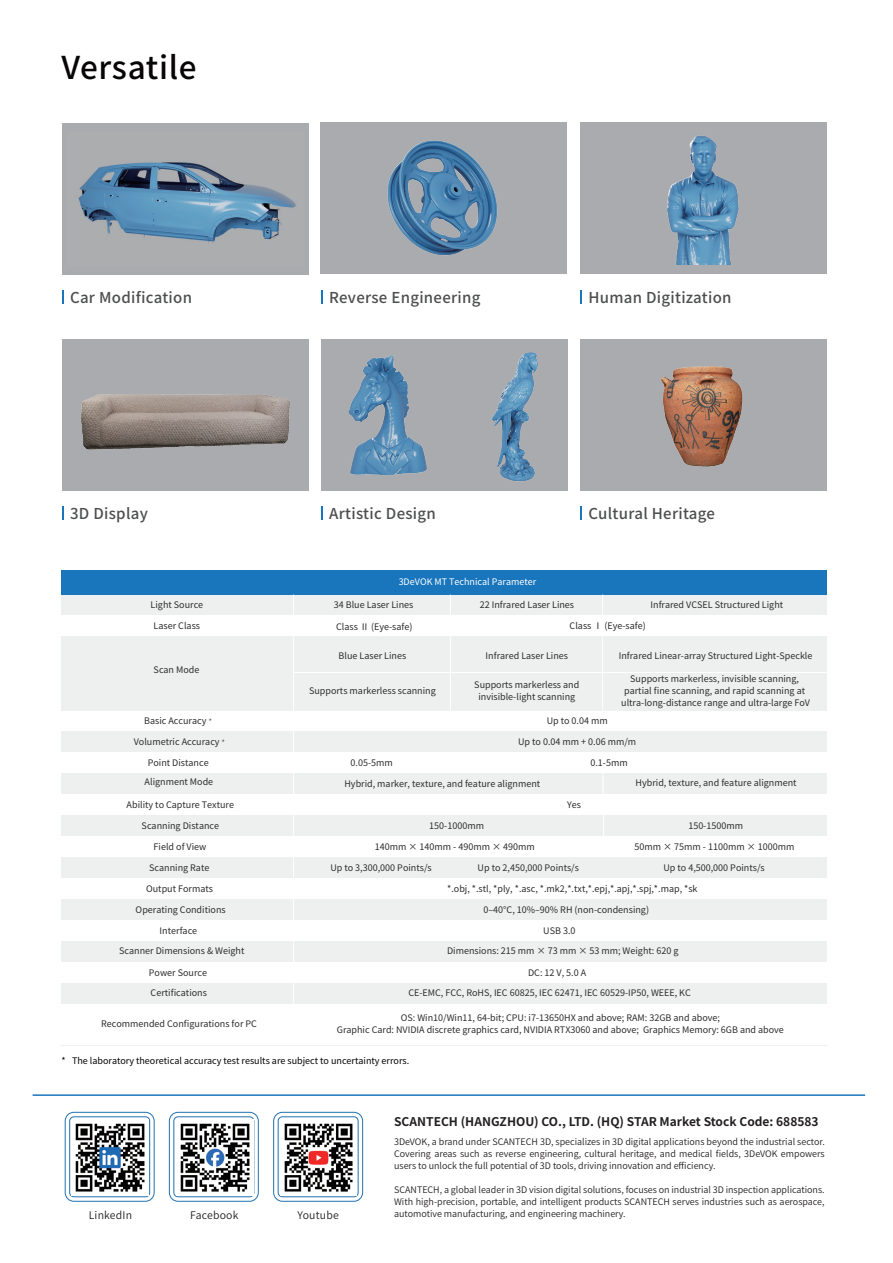
<style>
.page{position:relative;width:893px;height:1263px;background:#fff}
.page>*{position:absolute;margin:0;border:0;box-sizing:border-box;transform-origin:0 0}
.t1{font:500 31.5px "Source Han Sans CN";letter-spacing:.02em;color:#070505}
.t2{font:500 15px "Source Han Sans CN";letter-spacing:.02em;color:#4d4e4f}
.t3{font:700 12px "Source Han Sans CN";color:#231f20}
.t4{font:10.5px "Source Han Sans CN";letter-spacing:.02em;color:#231f20}
.t5{font:9px/12px "Source Han Sans CN";color:#2c2c2d;text-align:center}
.t6{font:9px/12px "Source Han Sans CN";color:#231f20;text-align:justify}
.t7{font:9px "Source Han Sans CN";color:#030303}
.t8{font:9px "Source Han Sans CN";color:#fff}
.s1{font-family:"Adobe Song Std";font-weight:300}
</style>
<div class="page">
<div style="left:580px;top:122px;width:247px;height:152px;background:#a9abae"></div>
<img style="left:32px;top:570px;width:202px;height:623px">
<div style="left:62px;top:123px;width:246px;height:151px;background:#a9abae"></div>
<div style="left:62px;top:339px;width:246px;height:152px;background:#a9abae"></div>
<svg style="left:62px;top:290px;width:2px;height:14px"></svg>
<svg style="left:321px;top:290px;width:2px;height:14px"></svg>
<svg style="left:580px;top:290px;width:2px;height:14px"></svg>
<svg style="left:62px;top:506px;width:2px;height:14px"></svg>
<svg style="left:321px;top:506px;width:2px;height:14px"></svg>
<svg style="left:580px;top:506px;width:2px;height:14px"></svg>
<img style="left:78px;top:162px;width:218px;height:81px">
<img style="left:567px;top:341px;width:260px;height:149px">
<img style="left:81px;top:394px;width:209px;height:56px">
<div style="left:62px;top:636px;width:765px;height:74px;background:#eef0f0"></div>
<div style="left:62px;top:594px;width:765px;height:21px;background:#eef0f0"></div>
<div style="left:62px;top:710px;width:765px;height:21px;background:#fff"></div>
<div style="left:62px;top:794px;width:765px;height:21px;background:#fff"></div>
<div style="left:62px;top:752px;width:765px;height:21px;background:#fff"></div>
<div style="left:62px;top:836px;width:765px;height:21px;background:#fff"></div>
<div style="left:62px;top:878px;width:765px;height:21px;background:#fff"></div>
<div style="left:62px;top:920px;width:765px;height:21px;background:#fff"></div>
<div style="left:62px;top:962px;width:765px;height:20px;background:#fff"></div>
<div style="left:62px;top:1003px;width:765px;height:42px;background:#fff"></div>
<div style="left:62px;top:615px;width:765px;height:21px;background:#fff"></div>
<div style="left:62px;top:731px;width:765px;height:21px;background:#eef0f0"></div>
<div style="left:62px;top:773px;width:765px;height:21px;background:#eef0f0"></div>
<div style="left:62px;top:815px;width:765px;height:21px;background:#eef0f0"></div>
<div style="left:62px;top:857px;width:765px;height:21px;background:#eef0f0"></div>
<div style="left:62px;top:899px;width:765px;height:21px;background:#eef0f0"></div>
<div style="left:62px;top:941px;width:765px;height:21px;background:#eef0f0"></div>
<div style="left:62px;top:982px;width:765px;height:21px;background:#eef0f0"></div>
<hr style="left:62px;top:1045px;width:765px;height:1px;background:#eef0f0">
<div style="left:62px;top:570px;width:765px;height:24px;background:#1976bd"></div>
<hr style="left:293px;top:594px;width:1px;height:443px;background:#fff">
<hr style="left:450px;top:594px;width:1px;height:116px;background:#fff">
<hr style="left:293px;top:672px;width:534px;height:1px;background:#fff">
<svg style="left:602px;top:594px;width:1px;height:21px"></svg>
<hr style="left:602px;top:632px;width:1px;height:78px;background:#fff">
<div style="left:278px;top:1116px;width:80px;height:81px;border:1px solid #2171af;border-radius:4px"></div>
<div style="left:273px;top:1112px;width:90px;height:89px;border:1px solid #2171af;border-radius:9px"></div>
<div style="left:169px;top:1112px;width:89px;height:89px;border:1px solid #2171af;border-radius:9px"></div>
<div style="left:174px;top:1116px;width:80px;height:81px;border:1px solid #2171af;border-radius:4px"></div>
<div style="left:65px;top:1112px;width:89px;height:89px;border:1px solid #2171af;border-radius:9px"></div>
<div style="left:69px;top:1116px;width:81px;height:81px;border:1px solid #2171af;border-radius:4px"></div>
<hr style="left:33px;top:1094px;width:832px;height:2px;background:#1976bd">
<img style="left:177px;top:1119px;width:76px;height:77px">
<img style="left:72px;top:1119px;width:76px;height:77px">
<img style="left:280px;top:1119px;width:77px;height:77px">
<svg style="left:603px;top:815px;width:1px;height:21px"></svg>
<img style="left:667px;top:135px;width:72px;height:129px">
<div style="left:321px;top:122px;width:246px;height:151px;background:#a9abae"></div>
<img style="left:387px;top:140px;width:110px;height:116px">
<div style="left:321px;top:340px;width:246px;height:151px;background:#a9abae"></div>
<img style="left:348px;top:345px;width:225px;height:144px">
<h1 class="t1" style="left:61px;top:49px;width:137px">Versatile</h1>
<h2 class="t2" style="left:70px;top:289px;width:124px">Car Modification</h2>
<h2 class="t2" style="left:329px;top:289px;width:153px">Reverse Engineering</h2>
<h2 class="t2" style="left:588px;top:289px;width:145px">Human Digitization</h2>
<h2 class="t2" style="left:70px;top:505px;width:79px">3D Display</h2>
<h2 class="t2" style="left:329px;top:505px;width:108px">Artistic Design</h2>
<h2 class="t2" style="left:588px;top:505px;width:128px">Cultural Heritage</h2>
<p class="t5" style="left:151px;top:599px;width:54px">Light Source</p>
<p class="t5" style="left:154px;top:620px;width:48px">Laser Class</p>
<p class="t5" style="left:154px;top:664px;width:47px">Scan Mode</p>
<p class="t8" style="left:399px;top:577px;width:139px">3DeVOK MT Technical Parameter</p>
<p class="t5" style="left:334px;top:599px;width:81px">34 Blue Laser Lines</p>
<p class="t5" style="left:480px;top:599px;width:96px">22 Infrared Laser Lines</p>
<p class="t5" style="left:650px;top:599px;width:134px">Infrared VCSEL Structured Light</p>
<p class="t5" style="left:336px;top:621px;width:78px">Class Ⅱ (Eye-safe)</p>
<p class="t5" style="left:570px;top:620px;width:78px">Class Ⅰ (Eye-safe)</p>
<p class="t5" style="left:486px;top:650px;width:84px">Infrared Laser Lines</p>
<p class="t5" style="left:619px;top:650px;width:195px">Infrared Linear-array Structured Light-Speckle</p>
<p class="t5" style="left:621px;top:673px;width:190px">Supports markerless, invisible scanning, partial fine scanning, and rapid scanning at ultra-long-distance range and ultra-large FoV</p>
<p class="t5" style="left:339px;top:650px;width:69px">Blue Laser Lines</p>
<p class="t5" style="left:309px;top:685px;width:128px">Supports markerless scanning</p>
<p class="t5" style="left:474px;top:679px;width:107px">Supports markerless and invisible-light scanning</p>
<p class="t5" style="left:144px;top:715px;width:70px">Basic Accuracy <span class="s1">*</span></p>
<p class="t5" style="left:547px;top:715px;width:63px">Up to 0.04 mm</p>
<p class="t5" style="left:134px;top:736px;width:93px">Volumetric Accuracy <span class="s1">*</span></p>
<p class="t5" style="left:145px;top:753px;width:70px;line-height:19.5px">Point Distance<br>Alignment Mode</p>
<p class="t5" style="left:127px;top:799px;width:109px">Ability to Capture Texture</p>
<p class="t5" style="left:142px;top:820px;width:79px">Scanning Distance</p>
<p class="t5" style="left:154px;top:841px;width:54px">Field of View</p>
<p class="t5" style="left:518px;top:736px;width:120px">Up to 0.04 mm + 0.06 mm/m</p>
<p class="t5" style="left:350px;top:757px;width:44px">0.05-5mm</p>
<p class="t5" style="left:590px;top:757px;width:39px">0.1-5mm</p>
<p class="t5" style="left:636px;top:777px;width:162px">Hybrid, texture, and feature alignment</p>
<p class="t5" style="left:344px;top:778px;width:197px">Hybrid, marker, texture, and feature alignment</p>
<p class="t5" style="left:429px;top:820px;width:56px">150-1000mm</p>
<p class="t5" style="left:688px;top:820px;width:56px">150-1500mm</p>
<p class="t5" style="left:567px;top:799px;width:15px">Yes</p>
<p class="t5" style="left:375px;top:841px;width:161px">140mm × 140mm - 490mm × 490mm</p>
<p class="t5" style="left:635px;top:841px;width:161px">50mm × 75mm - 1100mm × 1000mm</p>
<p class="t5" style="left:149px;top:862px;width:62px">Scanning Rate</p>
<p class="t5" style="left:146px;top:882px;width:68px">Output Formats</p>
<p class="t5" style="left:136px;top:904px;width:92px">Operating Conditions</p>
<p class="t5" style="left:160px;top:925px;width:39px">Interface</p>
<p class="t5" style="left:119px;top:945px;width:127px">Scanner Dimensions &amp; Weight</p>
<p class="t5" style="left:149px;top:967px;width:60px">Power Source</p>
<p class="t5" style="left:151px;top:987px;width:58px">Certifications</p>
<p class="t5" style="left:101px;top:1018px;width:157px">Recommended Configurations for PC</p>
<p class="t5" style="left:330px;top:862px;width:103px">Up to 3,300,000 Points/s</p>
<p class="t5" style="left:478px;top:862px;width:103px">Up to 2,450,000 Points/s</p>
<p class="t5" style="left:663px;top:862px;width:103px">Up to 4,500,000 Points/s</p>
<p class="t5" style="left:447px;top:882px;width:252px">*.obj, *.stl, *ply, *.asc, *.mk2,*.txt,*.epj,*.apj,*.spj,*.map, *sk</p>
<p class="t5" style="left:483px;top:904px;width:167px">0‒40°C, 10%‒90% RH (non-condensing)</p>
<p class="t5" style="left:543px;top:925px;width:34px">USB 3.0</p>
<p class="t5" style="left:447px;top:945px;width:233px">Dimensions: 215 mm × 73 mm × 53 mm; Weight: 620 g</p>
<p class="t5" style="left:528px;top:967px;width:60px">DC: 12 V, 5.0 A</p>
<p class="t5" style="left:408px;top:987px;width:284px">CE-EMC, FCC, RoHS, IEC 60825, IEC 62471, IEC 60529-IP50, WEEE, KC</p>
<p class="t5" style="left:337px;top:1012px;width:449px">OS: Win10/Win11, 64-bit; CPU: i7-13650HX and above; RAM: 32GB and above;<br>Graphic Card: NVIDIA discrete graphics card, NVIDIA RTX3060 and above; Graphics Memory: 6GB and above</p>
<p class="t7" style="left:62px;top:1056px;width:349px">* The laboratory theoretical accuracy test results are subject to uncertainty errors.</p>
<p class="t4" style="left:89px;top:1209px;width:45px">LinkedIn</p>
<p class="t4" style="left:190px;top:1209px;width:50px">Facebook</p>
<p class="t4" style="left:297px;top:1209px;width:43px">Youtube</p>
<h3 class="t3" style="left:394px;top:1115px;width:426px">SCANTECH (HANGZHOU) CO., LTD. (HQ) STAR Market Stock Code: 688583</h3>
<p class="t6" style="left:394px;top:1136px;width:432px">3DeVOK, a brand under SCANTECH 3D, specializes in 3D digital applications beyond the industrial sector.<br>Covering areas such as reverse engineering, cultural heritage, and medical fields, 3DeVOK empowers users to unlock the full potential of 3D tools, driving innovation and efficiency.</p>
<p class="t6" style="left:394px;top:1184px;width:432px">SCANTECH, a global leader in 3D vision digital solutions, focuses on industrial 3D inspection applications.<br>With high-precision, portable, and intelligent products SCANTECH serves industries such as aerospace, automotive manufacturing, and engineering machinery.</p>
</div>
